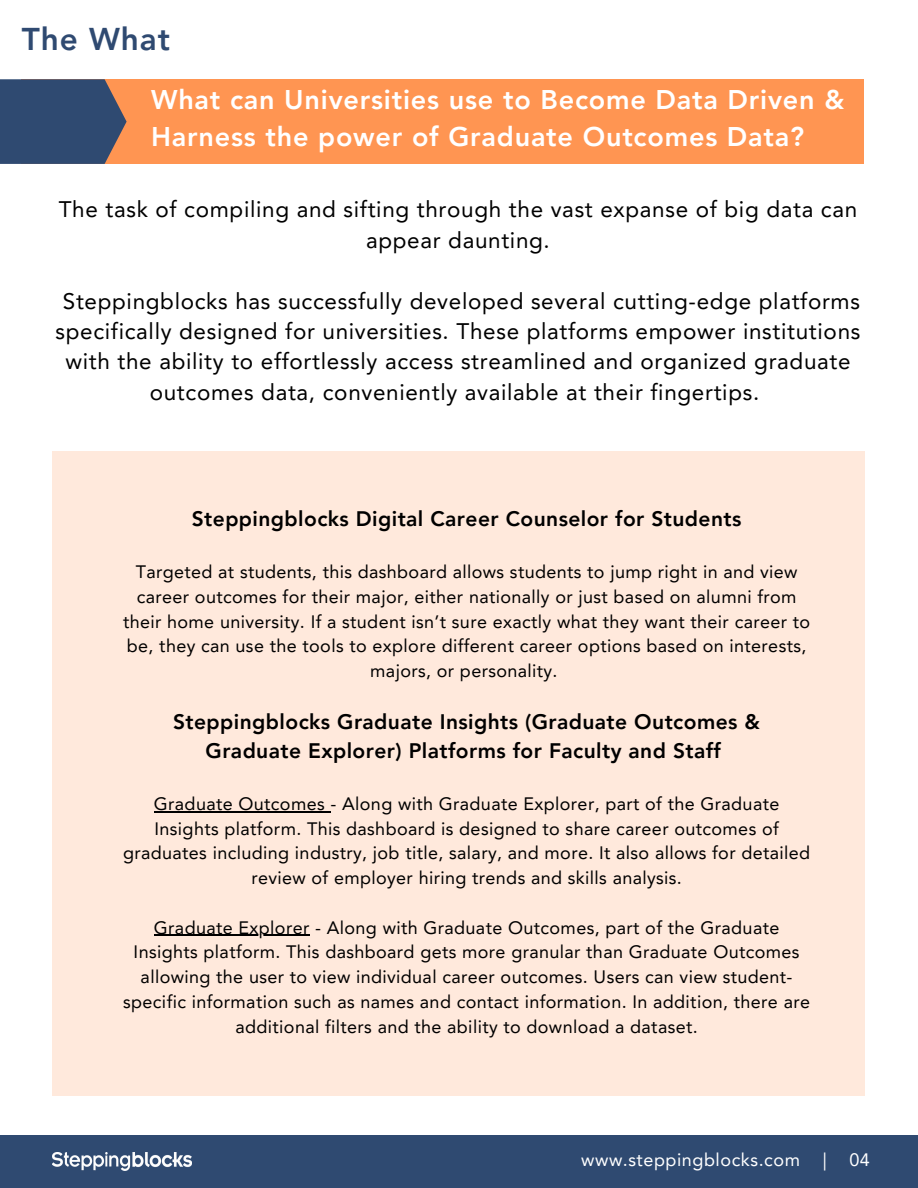
<style>
.page{position:relative;width:918px;height:1188px;background:#fff}
.page>*{position:absolute;margin:0;border:0;box-sizing:border-box;transform-origin:0 0}
.t1{font:800 31.5px "Avenir LT Pro";letter-spacing:.03em;color:#2f4a71}
.t2{font:800 27px/37.2px "Avenir LT Pro";letter-spacing:.03em;color:#fff}
.t3{font:22.5px/30.3px "Avenir LT Pro";letter-spacing:.03em;color:#000;text-align:center}
.t4{font:800 21px/29.2px "Avenir LT Pro";letter-spacing:.02em;color:#000;text-align:center}
.t5{font:18px/24.8px "Avenir LT Pro";letter-spacing:.02em;color:#000;text-align:center}
.t6{font:18px "Avenir LT Pro";letter-spacing:.03em;color:#fff}
</style>
<div class="page">
<div style="left:22px;top:79px;width:842px;height:85px;background:#ff9552"></div>
<div style="left:0;top:79px;width:127px;height:85px;background:#2f4a71"></div>
<div style="left:0;top:1135px;width:918px;height:53px;background:#2f4a71"></div>
<img style="left:53px;top:1153px;width:138px;height:18px">
<div style="left:52px;top:451px;width:812px;height:645px;background:#ffe9dc"></div>
<hr style="left:154px;top:811px;width:176px;height:1px;background:#000">
<hr style="left:154px;top:935px;width:156px;height:1px;background:#000">
<p class="t1" style="left:22px;top:26px;width:150px">The What</p>
<p class="t2" style="left:151px;top:84px;width:695px">What can Universities use to Become Data Driven &amp;<br>Harness the power of Graduate Outcomes Data?</p>
<p class="t3" style="left:59px;top:197px;width:800px">The task of compiling and sifting through the vast expanse of big data can appear daunting.</p>
<p class="t3" style="left:56px;top:288px;width:806px">Steppingblocks has successfully developed several cutting-edge platforms specifically designed for universities. These platforms empower institutions with the ability to effortlessly access streamlined and organized graduate outcomes data, conveniently available at their fingertips.</p>
<p class="t4" style="left:192px;top:506px;width:551px">Steppingblocks Digital Career Counselor for Students</p>
<p class="t5" style="left:123px;top:561px;width:689px">Targeted at students, this dashboard allows students to jump right in and view career outcomes for their major, either nationally or just based on alumni from their home university. If a student isn’t sure exactly what they want their career to be, they can use the tools to explore different career options based on interests, majors, or personality.</p>
<p class="t4" style="left:173px;top:709px;width:588px">Steppingblocks Graduate Insights (Graduate Outcomes &amp;<br>Graduate Explorer) Platforms for Faculty and Staff</p>
<p class="t5" style="left:123px;top:793px;width:689px">Graduate Outcomes - Along with Graduate Explorer, part of the Graduate Insights platform. This dashboard is designed to share career outcomes of graduates including industry, job title, salary, and more. It also allows for detailed review of employer hiring trends and skills analysis.</p>
<p class="t5" style="left:123px;top:917px;width:688px">Graduate Explorer - Along with Graduate Outcomes, part of the Graduate Insights platform. This dashboard gets more granular than Graduate Outcomes allowing the user to view individual career outcomes. Users can view student&shy;specific information such as names and contact information. In addition, there are additional filters and the ability to download a dataset.</p>
<p class="t6" style="left:581px;top:1152px;width:220px">www.steppingblocks.com</p>
<p class="t6" style="left:823px;top:1152px;width:5px">|</p>
<p class="t6" style="left:849px;top:1152px;width:22px">04</p>
</div>
